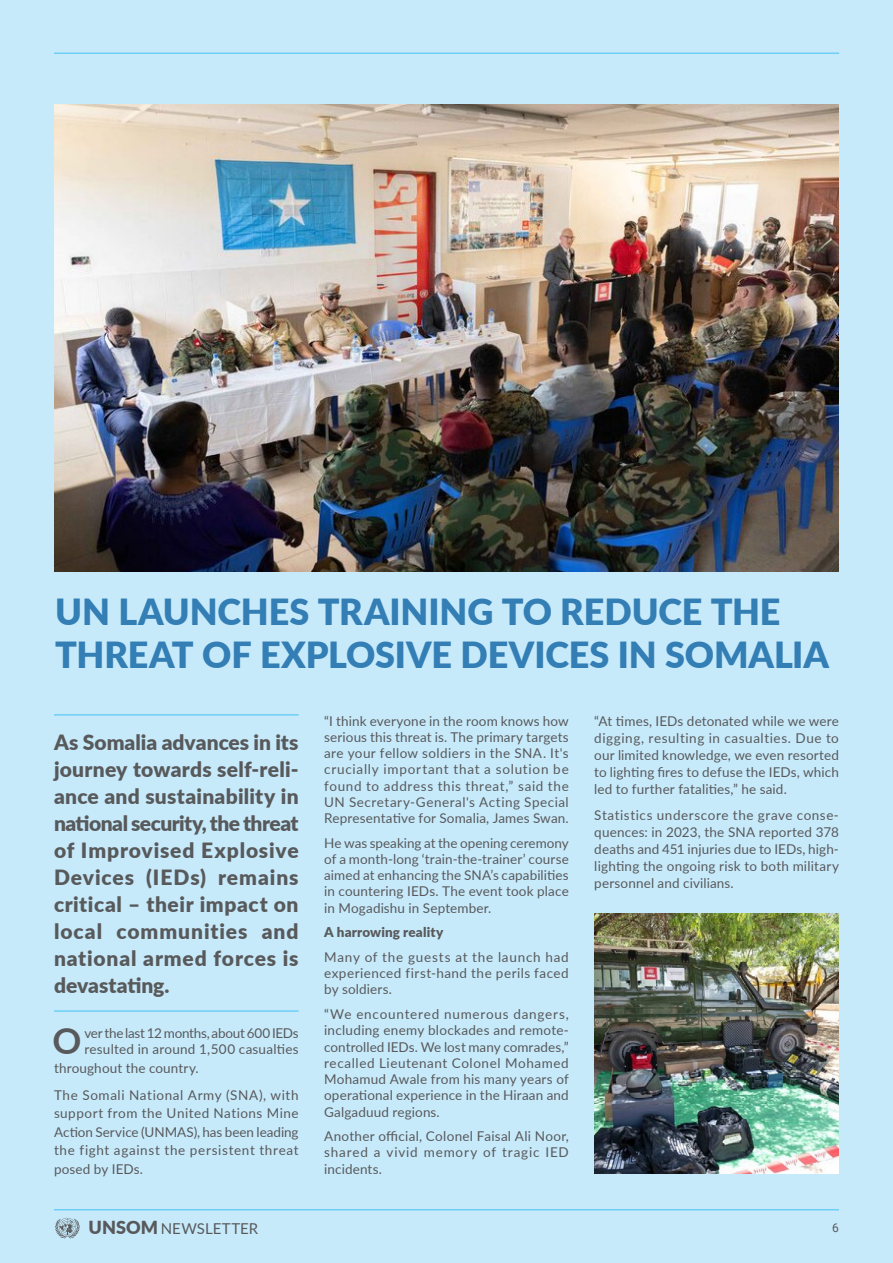
<style>
.page{position:relative;width:893px;height:1263px;background:#c7eafb}
.page>*{position:absolute;margin:0;border:0;box-sizing:border-box;transform-origin:0 0}
.t1{font:900 36px/43.2px "Lato";letter-spacing:-.005em;color:#337eb4}
.t2{font:700 35.85px "Lato";color:#58595b}
.t3{font:900 21px/27px "Lato";letter-spacing:.04em;color:#58595b;text-align:justify}
.t4{font:15px "Lato";letter-spacing:.005em;color:#58595b}
.t5{font:13.5px/16.2px "Lato";letter-spacing:.015em;color:#58595b;text-align:justify}
.t6{font:13.5px/27px "Lato";letter-spacing:.04em;color:#58595b}
.t7{font:900 13.5px "Lato";letter-spacing:.01em;color:#58595b}
.t8{font:12px "Roboto";color:#58595b}
.s1{font-weight:900;font-size:18px}
</style>
<div class="page">
<img style="left:54px;top:104px;width:785px;height:468px">
<hr style="left:54px;top:1010px;width:245px;height:2px;background:#6dcff6">
<hr style="left:54px;top:714px;width:245px;height:2px;background:#6dcff6">
<img style="left:594px;top:914px;width:245px;height:260px">
<hr style="left:54px;top:53px;width:785px;height:1px;background:#6dcff6">
<svg style="left:55px;top:1217px;width:25px;height:21px"></svg>
<hr style="left:54px;top:1209px;width:785px;height:1px;background:#6dcff6">
<h1 class="t1" style="left:55px;top:588px;width:775px">UN LAUNCHES TRAINING TO REDUCE THE<br>THREAT OF EXPLOSIVE DEVICES IN SOMALIA</h1>
<p class="t3" style="left:54px;top:728px;width:246px">As Somalia advances in its journey towards self-reli&shy;ance and sustainability in national security, the threat of Improvised Explosive Devices (IEDs) remains critical – their impact on local communities and national armed forces is devastating.</p>
<h2 class="t2" style="left:53px;top:1014px;width:31px">O</h2>
<p class="t5" style="left:84px;top:1024px;width:216px">ver the last 12 months, about 600 IEDs resulted in around 1,500 casualties</p>
<p class="t6" style="left:54px;top:1053px;width:246px">throughout the country.<br>The Somali National Army (SNA), with</p>
<p class="t5" style="left:54px;top:1103px;width:246px;line-height:18.5px">support from the United Nations Mine Action Service (UNMAS), has been leading the fight against the persistent threat posed by IEDs.</p>
<p class="t5" style="left:324px;top:712px;width:246px">“I think everyone in the room knows how serious this threat is. The primary targets are your fellow soldiers in the SNA. It's crucially important that a solution be found to address this threat,” said the UN Secretary-General's Acting Special Representative for Somalia, James Swan.</p>
<p class="t5" style="left:324px;top:834px;width:246px">He was speaking at the opening ceremony of a month-long ‘train-the-trainer’ course aimed at enhancing the SNA’s capabilities in countering IEDs. The event took place in Mogadishu in September.</p>
<p class="t7" style="left:324px;top:922px;width:121px">A harrowing reality</p>
<p class="t5" style="left:324px;top:948px;width:246px">Many of the guests at the launch had experienced first-hand the perils faced by soldiers.</p>
<p class="t5" style="left:324px;top:1006px;width:246px">“We encountered numerous dangers, including enemy blockades and remote&shy;controlled IEDs. We lost many comrades,” recalled Lieutenant Colonel Mohamed Mohamud Awale from his many years of operational experience in the Hiraan and Galgaduud regions.</p>
<p class="t5" style="left:324px;top:1128px;width:246px">Another official, Colonel Faisal Ali Noor, shared a vivid memory of tragic IED incidents.</p>
<p class="t5" style="left:594px;top:712px;width:246px;line-height:17.1px">“At times, IEDs detonated while we were digging, resulting in casualties. Due to our limited knowledge, we even resorted to lighting fires to defuse the IEDs, which led to further fatalities,” he said.</p>
<p class="t5" style="left:594px;top:806px;width:246px;line-height:17.1px">Statistics underscore the grave conse&shy;quences: in 2023, the SNA reported 378 deaths and 451 injuries due to IEDs, high&shy;lighting the ongoing risk to both military personnel and civilians.</p>
<p class="t4" style="left:89px;top:1218px;width:171px"><span class="s1">UNSOM</span> NEWSLETTER</p>
<p class="t8" style="left:832px;top:1219px;width:8px">6</p>
</div>
